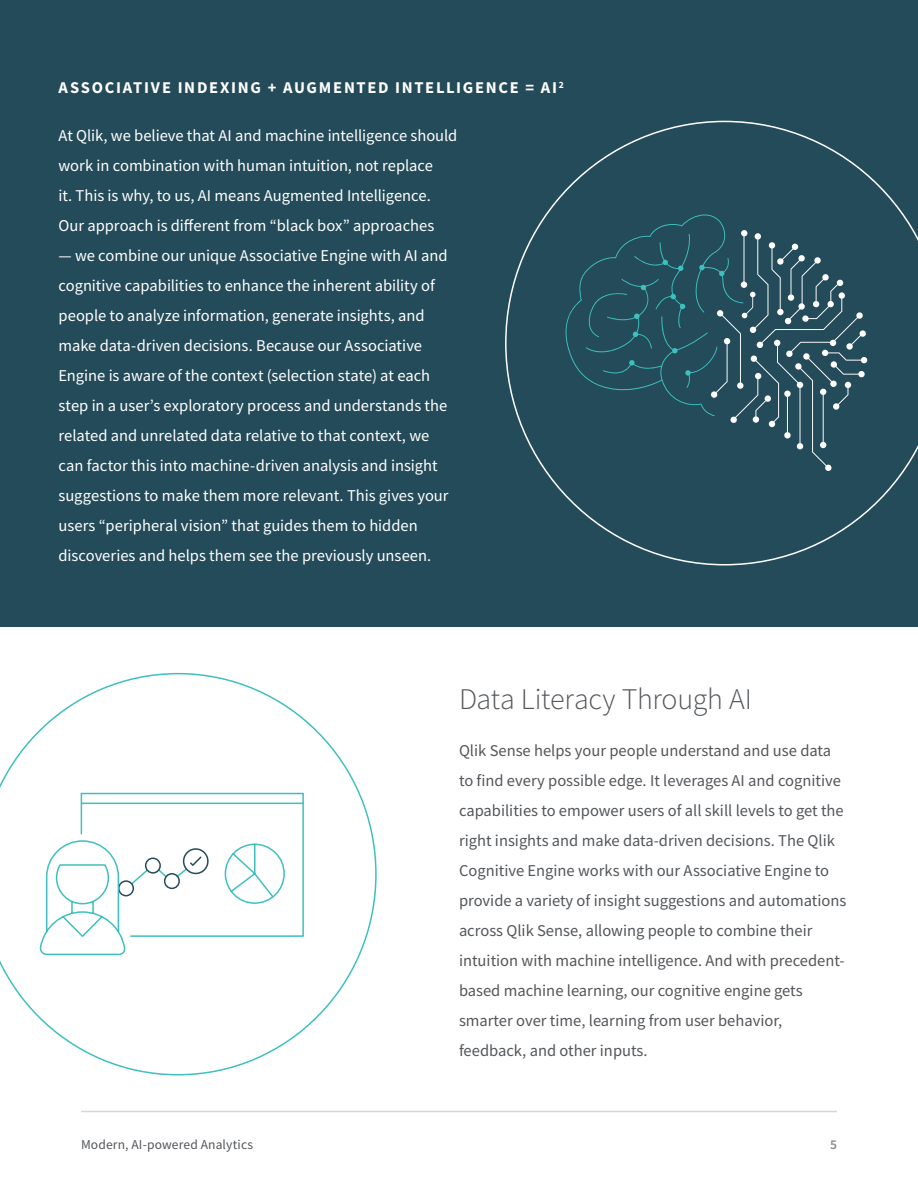
<style>
.page{position:relative;width:918px;height:1188px;background:#fff}
.page>*{position:absolute;margin:0;border:0;box-sizing:border-box;transform-origin:0 0}
.t1{font:300 30px "Source Sans Pro";letter-spacing:-.01em;color:#53565a}
.t2{font:16.5px/30px "Source Sans Pro";color:#fff}
.t3{font:16.5px/30px "Source Sans Pro";color:#53565a}
.t4{font:700 16.5px "Source Sans Pro";letter-spacing:.105em;color:#fff}
.t5{font:13.5px "Source Sans Pro";letter-spacing:.01em;color:#53565a}
.t6{font:600 13.5px "Source Sans Pro";color:#89878b}
</style>
<div class="page">
<hr style="left:81px;top:1111px;width:756px;height:1px;background:#d8d6d8">
<div style="left:0;top:0;width:918px;height:627px;background:#244b59"></div>
<svg style="left:0;top:673px;width:377px;height:403px"></svg>
<svg style="left:505px;top:121px;width:413px;height:444px"></svg>
<svg style="left:38px;top:792px;width:267px;height:164px"></svg>
<svg style="left:555px;top:214px;width:312px;height:257px"></svg>
<p class="t4" style="left:58px;top:81px;width:507px">ASSOCIATIVE INDEXING + AUGMENTED INTELLIGENCE = AI<sup>2</sup></p>
<p class="t2" style="left:58px;top:122px;width:400px">At Qlik, we believe that AI and machine intelligence should work in combination with human intuition, not replace<br>it. This is why, to us, AI means Augmented Intelligence.<br>Our approach is different from “black box” approaches</p>
<p class="t2" style="left:58px;top:242px;width:392px">— we combine our unique Associative Engine with AI and cognitive capabilities to enhance the inherent ability of people to analyze information, generate insights, and make data-driven decisions. Because our Associative Engine is aware of the context (selection state) at each step in a user’s exploratory process and understands the related and unrelated data relative to that context, we can factor this into machine-driven analysis and insight suggestions to make them more relevant. This gives your users “peripheral vision” that guides them to hidden discoveries and helps them see the previously unseen.</p>
<h1 class="t1" style="left:459px;top:687px;width:294px">Data Literacy Through AI</h1>
<p class="t3" style="left:459px;top:737px;width:389px">Qlik Sense helps your people understand and use data to find every possible edge. It leverages AI and cognitive capabilities to empower users of all skill levels to get the right insights and make data-driven decisions. The Qlik Cognitive Engine works with our Associative Engine to provide a variety of insight suggestions and automations across Qlik Sense, allowing people to combine their intuition with machine intelligence. And with precedent&shy;based machine learning, our cognitive engine gets smarter over time, learning from user behavior, feedback, and other inputs.</p>
<p class="t5" style="left:81px;top:1139px;width:174px">Modern, AI-powered Analytics</p>
<p class="t6" style="left:830px;top:1136px;width:8px">5</p>
</div>
